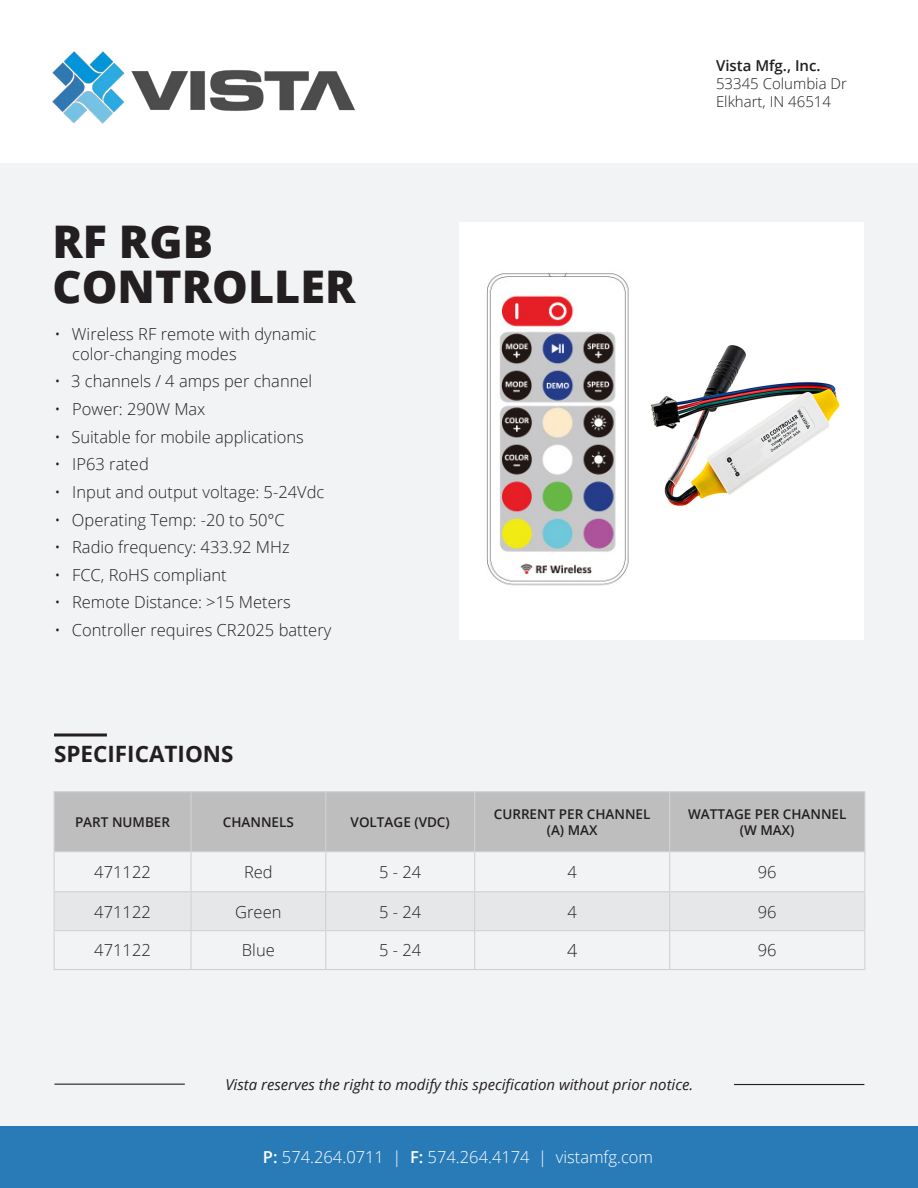
<style>
.page{position:relative;width:918px;height:1188px;background:#fff}
.page>*{position:absolute;margin:0;border:0;box-sizing:border-box;transform-origin:0 0}
.t1{font:800 45px/45px "Open Sans";color:#231f20}
.t2{font:700 22.5px "Open Sans";color:#231f20}
.t3{font:300 18px "Open Sans";color:#231f20}
.t4{font:300 16.5px/19.8px "Open Sans";color:#231f20}
.t5{font:300 16.5px "Open Sans";color:#fff}
.t6{font:italic 15px "Open Sans";color:#231f20}
.t7{font:300 15px/18px "Open Sans";color:#231f20}
.t8{font:600 15px "Open Sans";color:#231f20}
.t9{font:600 13.5px/16.2px "Open Sans";color:#231f20;text-align:center}
.s1{font-weight:600}
</style>
<div class="page">
<div style="left:0;top:164px;width:918px;height:962px;background:#f2f3f4"></div>
<div style="left:0;top:1126px;width:918px;height:62px;background:#297bb8"></div>
<img style="left:52px;top:51px;width:303px;height:73px">
<hr style="left:54px;top:733px;width:53px;height:3px;background:#231f20">
<div style="left:459px;top:222px;width:405px;height:417px;background:#fff"></div>
<img style="left:486px;top:273px;width:143px;height:313px">
<div style="left:55px;top:792px;width:809px;height:59px;background:#bfbebe"></div>
<div style="left:55px;top:892px;width:809px;height:38px;background:#e6e7e9"></div>
<hr style="left:54px;top:791px;width:137px;height:1px;background:#d1d2d4">
<hr style="left:54px;top:792px;width:1px;height:59px;background:#d1d2d4">
<hr style="left:191px;top:791px;width:135px;height:1px;background:#d1d2d4">
<hr style="left:190px;top:792px;width:2px;height:59px;background:#d1d2d4">
<hr style="left:326px;top:791px;width:149px;height:1px;background:#d1d2d4">
<hr style="left:325px;top:792px;width:1px;height:59px;background:#d1d2d4">
<hr style="left:475px;top:791px;width:195px;height:1px;background:#d1d2d4">
<hr style="left:474px;top:792px;width:1px;height:59px;background:#d1d2d4">
<hr style="left:670px;top:791px;width:195px;height:1px;background:#d1d2d4">
<hr style="left:669px;top:792px;width:1px;height:59px;background:#d1d2d4">
<hr style="left:864px;top:792px;width:1px;height:59px;background:#d1d2d4">
<hr style="left:54px;top:851px;width:137px;height:1px;background:#d1d2d4">
<hr style="left:54px;top:852px;width:1px;height:39px;background:#d1d2d4">
<hr style="left:191px;top:851px;width:135px;height:1px;background:#d1d2d4">
<hr style="left:190px;top:852px;width:2px;height:39px;background:#d1d2d4">
<hr style="left:326px;top:851px;width:149px;height:1px;background:#d1d2d4">
<hr style="left:325px;top:852px;width:1px;height:39px;background:#d1d2d4">
<hr style="left:475px;top:851px;width:195px;height:1px;background:#d1d2d4">
<hr style="left:474px;top:852px;width:1px;height:39px;background:#d1d2d4">
<hr style="left:670px;top:851px;width:195px;height:1px;background:#d1d2d4">
<hr style="left:669px;top:852px;width:1px;height:39px;background:#d1d2d4">
<hr style="left:864px;top:852px;width:1px;height:39px;background:#d1d2d4">
<hr style="left:54px;top:891px;width:137px;height:1px;background:#d1d2d4">
<hr style="left:54px;top:892px;width:1px;height:38px;background:#d1d2d4">
<hr style="left:191px;top:891px;width:135px;height:1px;background:#d1d2d4">
<hr style="left:190px;top:892px;width:2px;height:38px;background:#d1d2d4">
<hr style="left:326px;top:891px;width:149px;height:1px;background:#d1d2d4">
<hr style="left:325px;top:892px;width:1px;height:38px;background:#d1d2d4">
<hr style="left:475px;top:891px;width:195px;height:1px;background:#d1d2d4">
<hr style="left:474px;top:892px;width:1px;height:38px;background:#d1d2d4">
<hr style="left:670px;top:891px;width:195px;height:1px;background:#d1d2d4">
<hr style="left:669px;top:892px;width:1px;height:38px;background:#d1d2d4">
<hr style="left:864px;top:892px;width:1px;height:38px;background:#d1d2d4">
<hr style="left:54px;top:930px;width:137px;height:1px;background:#d1d2d4">
<hr style="left:54px;top:931px;width:1px;height:38px;background:#d1d2d4">
<hr style="left:191px;top:930px;width:135px;height:1px;background:#d1d2d4">
<hr style="left:190px;top:931px;width:2px;height:38px;background:#d1d2d4">
<hr style="left:326px;top:930px;width:149px;height:1px;background:#d1d2d4">
<hr style="left:325px;top:931px;width:1px;height:38px;background:#d1d2d4">
<hr style="left:475px;top:930px;width:195px;height:1px;background:#d1d2d4">
<hr style="left:474px;top:931px;width:1px;height:38px;background:#d1d2d4">
<hr style="left:670px;top:930px;width:195px;height:1px;background:#d1d2d4">
<hr style="left:669px;top:931px;width:1px;height:38px;background:#d1d2d4">
<hr style="left:864px;top:931px;width:1px;height:38px;background:#d1d2d4">
<hr style="left:54px;top:969px;width:137px;height:1px;background:#d1d2d4">
<hr style="left:191px;top:969px;width:135px;height:1px;background:#d1d2d4">
<hr style="left:326px;top:969px;width:149px;height:1px;background:#d1d2d4">
<hr style="left:475px;top:969px;width:195px;height:1px;background:#d1d2d4">
<hr style="left:670px;top:969px;width:195px;height:1px;background:#d1d2d4">
<hr style="left:54px;top:1084px;width:131px;height:1px;background:#231f20">
<hr style="left:734px;top:1084px;width:130px;height:1px;background:#231f20">
<img style="left:650px;top:345px;width:190px;height:161px">
<h1 class="t1" style="left:52px;top:220px;width:305px">RF RGB<br>CONTROLLER</h1>
<p class="t4" style="left:72px;top:326px;width:246px;text-indent:-18px">• Wireless RF remote with dynamic color-changing modes</p>
<p class="t4" style="left:54px;top:373px;width:259px">• 3 channels / 4 amps per channel</p>
<p class="t4" style="left:54px;top:401px;width:153px">• Power: 290W Max</p>
<p class="t4" style="left:54px;top:428px;width:251px">• Suitable for mobile applications</p>
<p class="t4" style="left:54px;top:456px;width:96px">• IP63 rated</p>
<p class="t4" style="left:54px;top:484px;width:271px">• Input and output voltage: 5-24Vdc</p>
<p class="t4" style="left:54px;top:511px;width:232px">• Operating Temp: -20 to 50°C</p>
<p class="t4" style="left:54px;top:539px;width:237px">• Radio frequency: 433.92 MHz</p>
<p class="t4" style="left:54px;top:567px;width:174px">• FCC, RoHS compliant</p>
<p class="t4" style="left:54px;top:594px;width:238px">• Remote Distance: &gt;15 Meters</p>
<p class="t4" style="left:54px;top:622px;width:278px">• Controller requires CR2025 battery</p>
<h2 class="t2" style="left:54px;top:745px;width:181px">SPECIFICATIONS</h2>
<p class="t8" style="left:716px;top:59px;width:106px">Vista Mfg., Inc.</p>
<p class="t7" style="left:716px;top:76px;width:132px">53345 Columbia Dr<br>Elkhart, IN 46514</p>
<p class="t9" style="left:75px;top:815px;width:97px">PART NUMBER</p>
<p class="t9" style="left:223px;top:815px;width:73px">CHANNELS</p>
<p class="t9" style="left:351px;top:815px;width:101px">VOLTAGE (VDC)</p>
<p class="t9" style="left:494px;top:807px;width:158px">CURRENT PER CHANNEL (A) MAX</p>
<p class="t9" style="left:688px;top:807px;width:160px">WATTAGE PER CHANNEL (W MAX)</p>
<p class="t4" style="left:94px;top:864px;width:58px">471122</p>
<p class="t4" style="left:244px;top:864px;width:30px">Red</p>
<p class="t4" style="left:379px;top:864px;width:44px">5 - 24</p>
<p class="t4" style="left:567px;top:864px;width:11px">4</p>
<p class="t4" style="left:758px;top:864px;width:20px">96</p>
<p class="t4" style="left:94px;top:903px;width:58px">471122</p>
<p class="t4" style="left:235px;top:903px;width:48px">Green</p>
<p class="t4" style="left:379px;top:903px;width:44px">5 - 24</p>
<p class="t4" style="left:567px;top:903px;width:11px">4</p>
<p class="t4" style="left:758px;top:903px;width:20px">96</p>
<p class="t4" style="left:94px;top:942px;width:58px">471122</p>
<p class="t4" style="left:242px;top:942px;width:34px">Blue</p>
<p class="t4" style="left:379px;top:942px;width:44px">5 - 24</p>
<p class="t3" style="left:567px;top:943px;width:12px">4</p>
<p class="t4" style="left:758px;top:942px;width:20px">96</p>
<p class="t6" style="left:225px;top:1074px;width:469px">Vista reserves the right to modify this specification without prior notice.</p>
<p class="t5" style="left:263px;top:1151px;width:392px"><span class="s1">P:</span> 574.264.0711 | <span class="s1">F:</span> 574.264.4174 | vistamfg.com</p>
</div>
